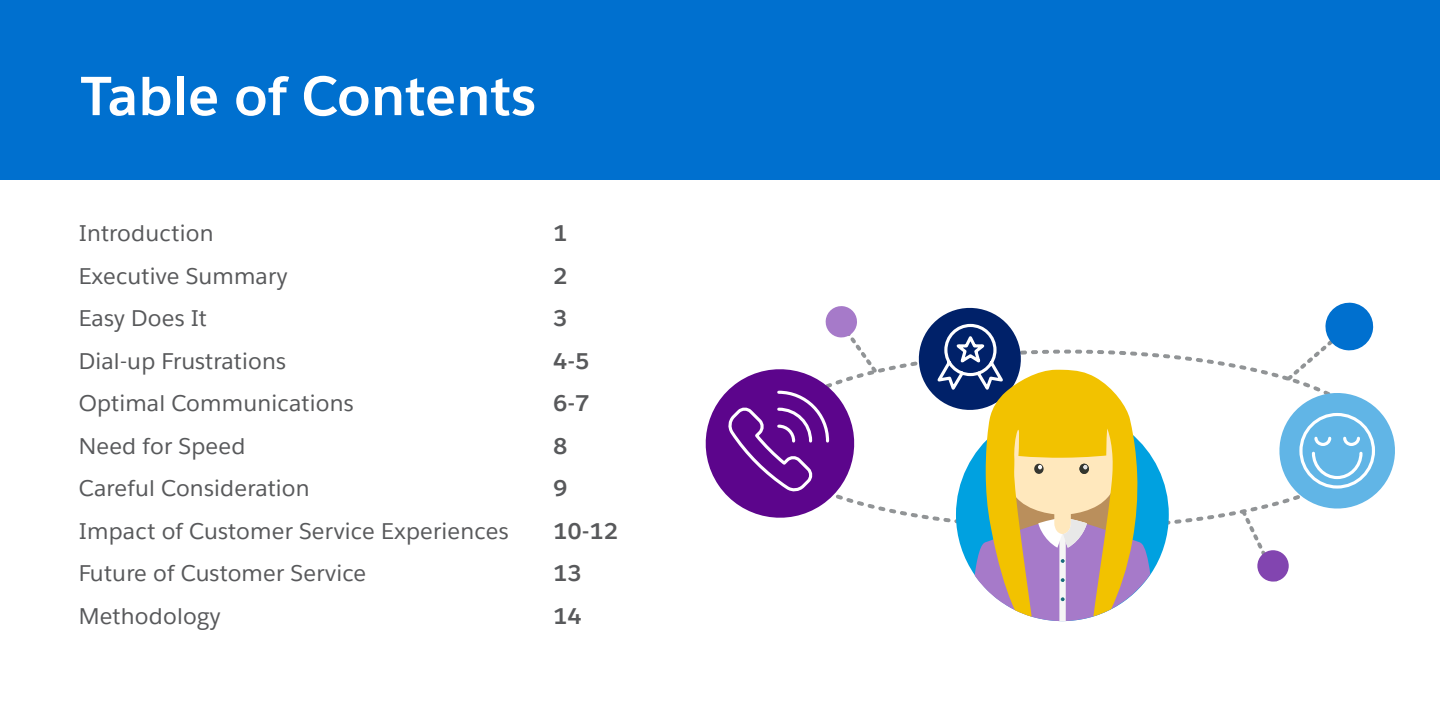
<style>
.page{position:relative;width:1440px;height:720px;background:#fff}
.page>*{position:absolute;margin:0;border:0;box-sizing:border-box;transform-origin:0 0}
.t1{font:700 54.12px "Salesforce Sans";letter-spacing:-.005em;color:#fff}
.t2{font:22.5px/42.5px "Salesforce Sans";letter-spacing:.01em;color:#58595b}
.t3{font:700 22.5px/42.5px "Salesforce Sans";letter-spacing:.025em;color:#58595b}
</style>
<div class="page">
<div style="left:0;top:0;width:1440px;height:180px;background:#0070cf"></div>
<svg style="left:880px;top:353px;width:356px;height:172px"></svg>
<svg style="left:1150px;top:408px;width:19px;height:167px"></svg>
<svg style="left:912px;top:307px;width:238px;height:314px"></svg>
<svg style="left:705px;top:306px;width:175px;height:212px"></svg>
<svg style="left:1239px;top:302px;width:156px;height:280px"></svg>
<h1 class="t1" style="left:81px;top:61px;width:457px">Table of Contents</h1>
<p class="t2" style="left:79px;top:212px;width:431px">Introduction<br>Executive Summary<br>Easy Does It<br>Dial-up Frustrations<br>Optimal Communications<br>Need for Speed<br>Careful Consideration<br>Impact of Customer Service Experiences<br>Future of Customer Service<br>Methodology</p>
<p class="t3" style="left:554px;top:212px;width:66px">1<br>2<br>3<br>4-5<br>6-7<br>8<br>9<br>10-12<br>13<br>14</p>
</div>
